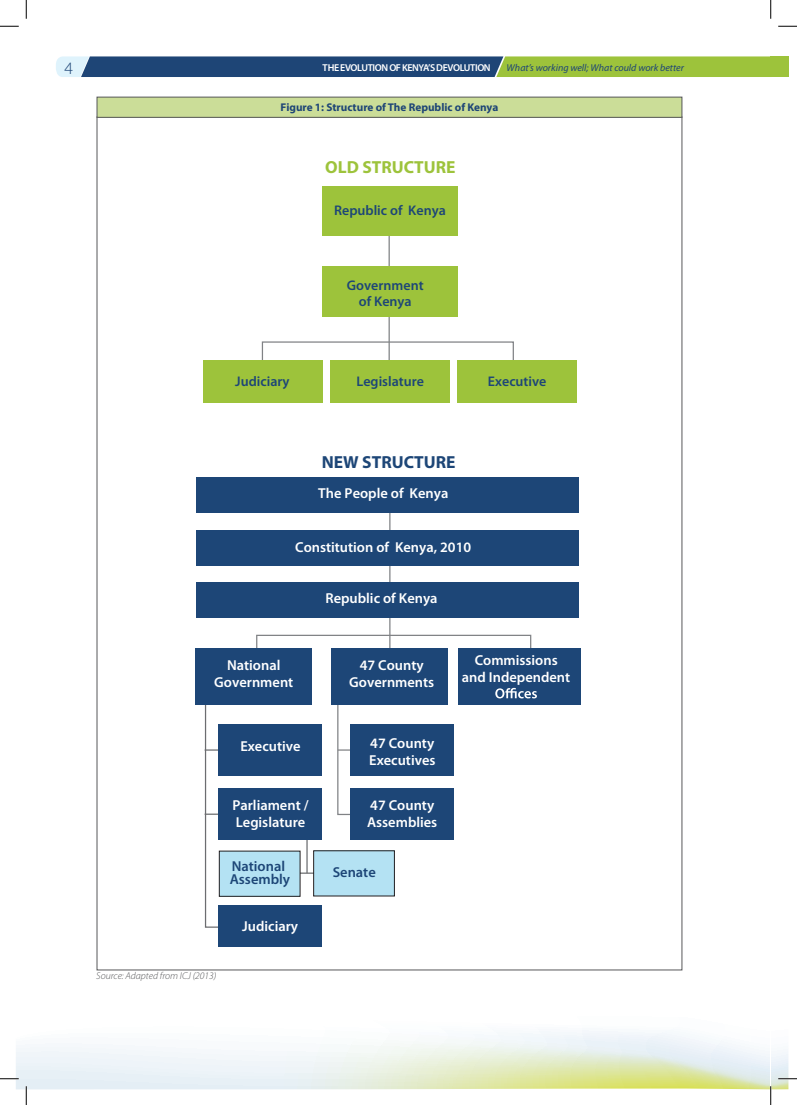
<style>
.page{position:relative;width:797px;height:1105px;background:#fff}
.page>*{position:absolute;margin:0;border:0;box-sizing:border-box;transform-origin:0 0}
.t1{font:700 17.5px "Myriad Pro";color:#9dc33b}
.t2{font:700 17.5px "Myriad Pro";color:#1d4677}
.t3{font:300 17.5px "Myriad Pro";color:#1e4576}
.t4{font:600 14.38px/16.6px "Myriad Pro";color:#fff;text-align:center}
.t5{font:600 14.38px/12.5px "Myriad Pro";color:#1d4677}
.t6{font:600 14px/16.1px "Myriad Pro";color:#1d4677;text-align:center}
.t7{font:700 11.25px "Myriad Pro";color:#1e4576}
.t8{font:italic 10px "Myriad Pro";color:#1e4576}
.t9{font:600 10px "Myriad Pro";letter-spacing:-.04em;color:#fff}
.t10{font:italic 300 10px "Myriad Pro";color:#57585a}
</style>
<div class="page">
<div style="left:769px;top:56px;width:19px;height:21px;background:#9dc33b"></div>
<svg style="left:16px;top:1030px;width:754px;height:59px"></svg>
<svg style="left:261px;top:341px;width:253px;height:37px"></svg>
<hr style="left:388px;top:219px;width:2px;height:155px;background:#808285">
<svg style="left:300px;top:872px;width:13px;height:2px"></svg>
<hr style="left:306px;top:839px;width:2px;height:34px;background:#6c6d70">
<svg style="left:336px;top:704px;width:29px;height:112px"></svg>
<svg style="left:204px;top:704px;width:28px;height:224px"></svg>
<svg style="left:256px;top:634px;width:276px;height:14px"></svg>
<hr style="left:389px;top:509px;width:1px;height:152px;background:#808285">
<div style="left:458px;top:648px;width:122px;height:56px;background:#1d4677"></div>
<div style="left:322px;top:186px;width:135px;height:50px;background:#9dc33b"></div>
<div style="left:322px;top:267px;width:135px;height:50px;background:#9dc33b"></div>
<div style="left:330px;top:361px;width:120px;height:42px;background:#9dc33b"></div>
<div style="left:457px;top:361px;width:119px;height:42px;background:#9dc33b"></div>
<div style="left:203px;top:361px;width:119px;height:42px;background:#9dc33b"></div>
<div style="left:196px;top:477px;width:383px;height:36px;background:#1d4677"></div>
<div style="left:196px;top:531px;width:383px;height:35px;background:#1d4677"></div>
<div style="left:196px;top:582px;width:383px;height:35px;background:#1d4677"></div>
<div style="left:331px;top:648px;width:117px;height:56px;background:#1d4677"></div>
<div style="left:195px;top:648px;width:117px;height:56px;background:#1d4677"></div>
<svg style="left:495px;top:688px;width:42px;height:10px"></svg>
<div style="left:218px;top:724px;width:104px;height:51px;background:#1d4677"></div>
<div style="left:218px;top:789px;width:104px;height:51px;background:#1d4677"></div>
<div style="left:218px;top:905px;width:104px;height:42px;background:#1d4677"></div>
<div style="left:219px;top:851px;width:81px;height:45px;background:#b4e2f3"></div>
<div style="left:313px;top:851px;width:81px;height:45px;background:#b4e2f3"></div>
<div style="left:350px;top:724px;width:104px;height:51px;background:#1d4677"></div>
<div style="left:350px;top:789px;width:104px;height:51px;background:#1d4677"></div>
<div style="left:97px;top:97px;width:585px;height:20px;background:#cbdd98"></div>
<div style="left:97px;top:97px;width:585px;height:20px;border:1px solid #57585a"></div>
<svg style="left:56px;top:56px;width:714px;height:21px;background:#5a7f69"></svg>
<svg style="left:0;top:25px;width:19px;height:2px"></svg>
<svg style="left:778px;top:25px;width:19px;height:2px"></svg>
<svg style="left:0;top:1078px;width:19px;height:1px"></svg>
<svg style="left:25px;top:0;width:2px;height:19px"></svg>
<svg style="left:25px;top:1086px;width:2px;height:19px"></svg>
<svg style="left:770px;top:0;width:1px;height:19px"></svg>
<svg style="left:770px;top:1051px;width:27px;height:54px"></svg>
<p class="t3" style="left:64px;top:57px;width:10px">4</p>
<p class="t9" style="left:322px;top:61px;width:170px">THE EVOLUTION OF KENYA’S DEVOLUTION</p>
<p class="t8" style="left:506px;top:61px;width:179px">What’s working well; What could work better</p>
<p class="t7" style="left:280px;top:100px;width:219px">Figure 1: Structure of The Republic of Kenya</p>
<p class="t1" style="left:325px;top:155px;width:132px">OLD STRUCTURE</p>
<p class="t6" style="left:334px;top:202px;width:113px">Republic of Kenya</p>
<p class="t6" style="left:347px;top:277px;width:78px">Government of Kenya</p>
<p class="t6" style="left:235px;top:373px;width:56px">Judiciary</p>
<p class="t6" style="left:356px;top:373px;width:69px">Legislature</p>
<p class="t6" style="left:488px;top:373px;width:60px">Executive</p>
<p class="t2" style="left:322px;top:451px;width:135px">NEW STRUCTURE</p>
<p class="t4" style="left:318px;top:485px;width:131px">The People of Kenya</p>
<p class="t4" style="left:295px;top:538px;width:177px">Constitution of Kenya, 2010</p>
<p class="t4" style="left:325px;top:589px;width:114px">Republic of Kenya</p>
<p class="t4" style="left:214px;top:657px;width:80px">National<br>Government</p>
<p class="t4" style="left:349px;top:657px;width:87px">47 County<br>Governments</p>
<p class="t4" style="left:462px;top:652px;width:110px">Commissions and Independent</p>
<p class="t4" style="left:240px;top:737px;width:62px">Executive</p>
<p class="t4" style="left:232px;top:796px;width:78px;text-align:left">Parliament /<br>Legislature</p>
<p class="t4" style="left:369px;top:735px;width:68px;text-align:left">47 County<br>Executives</p>
<p class="t4" style="left:367px;top:796px;width:72px;text-align:left">47 County<br>Assemblies</p>
<p class="t5" style="left:230px;top:860px;width:62px">National<br>Assembly</p>
<p class="t5" style="left:333px;top:866px;width:45px">Senate</p>
<p class="t10" style="left:96px;top:970px;width:122px">Source: Adapted from ICJ (2013)</p>
<p class="t4" style="left:242px;top:917px;width:57px">Judiciary</p>
</div>
